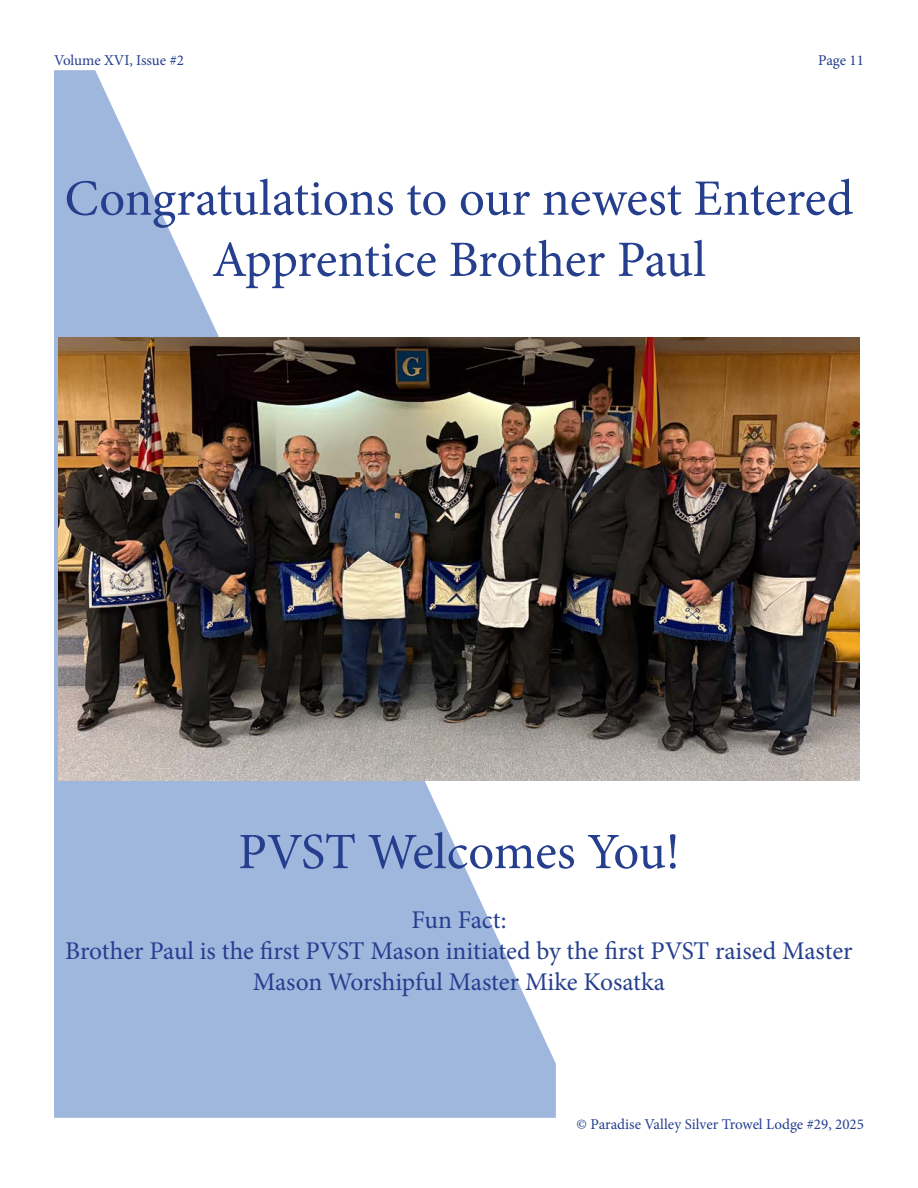
<style>
.page{position:relative;width:918px;height:1188px;background:#fff}
.page>*{position:absolute;margin:0;border:0;box-sizing:border-box;transform-origin:0 0}
.t1{font:51px/61.2px "Minion Pro";letter-spacing:-.005em;color:#253f8e;text-align:center}
.t2{font:25.5px/30.6px "Minion Pro";letter-spacing:-.005em;color:#253f8e;text-align:center}
.t3{font:15px "Minion Pro";letter-spacing:-.005em;color:#253f8e}
</style>
<div class="page">
<svg style="left:54px;top:70px;width:503px;height:1048px"></svg>
<img style="left:58px;top:338px;width:802px;height:442px">
<p class="t3" style="left:54px;top:50px;width:132px">Volume XVI, Issue #2</p>
<p class="t3" style="left:818px;top:50px;width:47px">Page 11</p>
<p class="t1" style="left:65px;top:168px;width:790px">Congratulations to our newest Entered<br>Apprentice Brother Paul</p>
<p class="t1" style="left:238px;top:822px;width:443px">PVST Welcomes You!</p>
<p class="t2" style="left:412px;top:905px;width:96px">Fun Fact:</p>
<p class="t2" style="left:65px;top:936px;width:789px">Brother Paul is the first PVST Mason initiated by the first PVST raised Master<br>Mason Worshipful Master Mike Kosatka</p>
<p class="t3" style="left:577px;top:1114px;width:289px">© Paradise Valley Silver Trowel Lodge #29, 2025</p>
</div>
